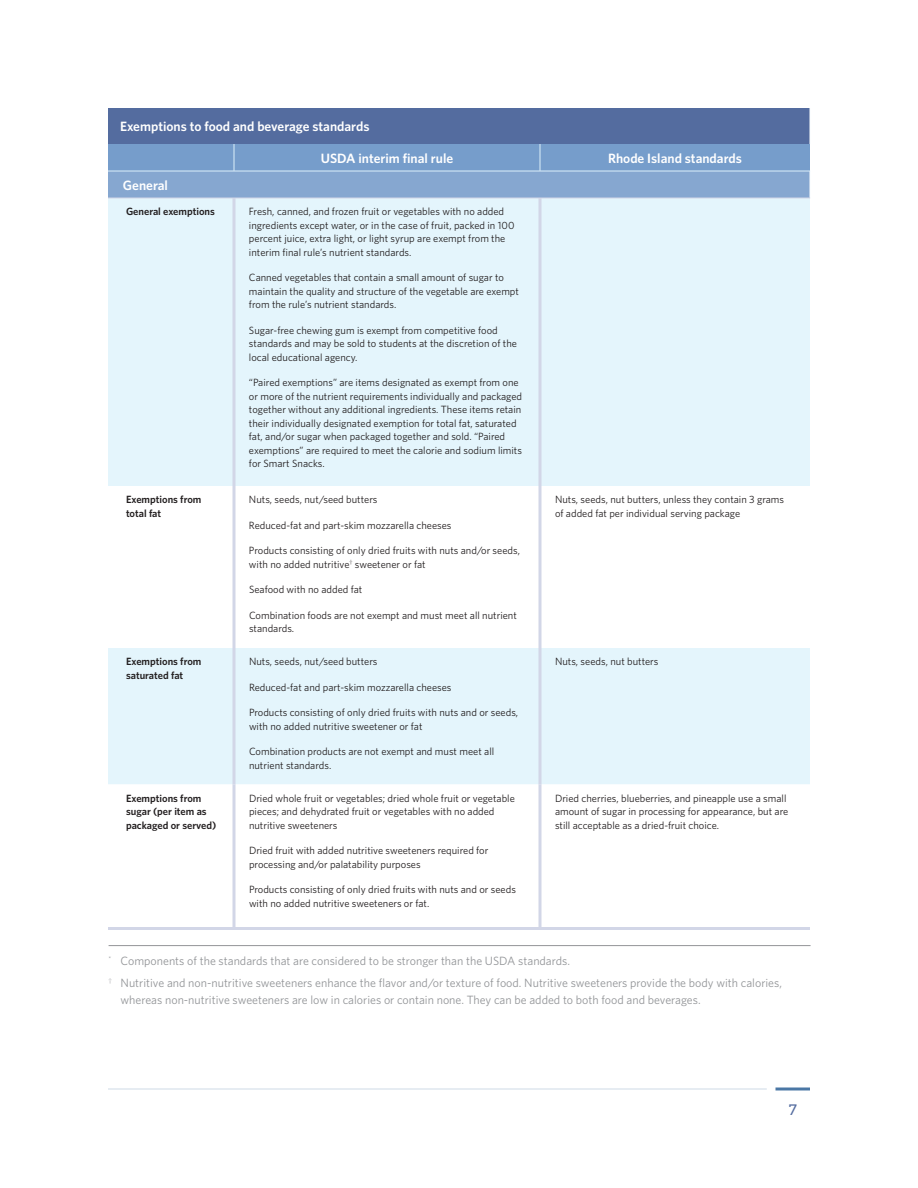
<style>
.page{position:relative;width:918px;height:1188px;background:#fff}
.page>*{position:absolute;margin:0;border:0;box-sizing:border-box;transform-origin:0 0}
.t1{font:15px "Museo Slab 500";color:#546c9f}
.t2{font:600 13.5px "Whitney";color:#fff}
.t3{font:12px/22.5px "Whitney";color:#939598}
.t4{font:10.5px/13.5px "Whitney";color:#231f20}
.t5{font:600 10.5px/13.5px "Whitney";color:#231f20}
</style>
<div class="page">
<hr style="left:108px;top:1088px;width:659px;height:2px;background:#1f568f">
<hr style="left:776px;top:1088px;width:34px;height:2px;background:#1f568f">
<div style="left:108px;top:108px;width:702px;height:36px;background:#546c9f"></div>
<div style="left:108px;top:199px;width:702px;height:287px;background:#e4f5fc"></div>
<div style="left:108px;top:648px;width:702px;height:136px;background:#e4f5fc"></div>
<hr style="left:232px;top:198px;width:4px;height:288px;background:#d6ddec">
<hr style="left:232px;top:486px;width:4px;height:162px;background:#dde0ec">
<hr style="left:232px;top:648px;width:4px;height:136px;background:#d6ddec">
<svg style="left:232px;top:784px;width:4px;height:143px"></svg>
<hr style="left:538px;top:198px;width:4px;height:288px;background:#d6ddec">
<hr style="left:538px;top:486px;width:4px;height:162px;background:#dde0ec">
<hr style="left:538px;top:648px;width:4px;height:136px;background:#d6ddec">
<svg style="left:538px;top:784px;width:4px;height:143px"></svg>
<hr style="left:810px;top:108px;width:1px;height:36px;background:#f8fcfe">
<hr style="left:108px;top:198px;width:126px;height:1px;background:#d2d6e7">
<svg style="left:108px;top:144px;width:702px;height:54px;background:#81a4ce"></svg>
<hr style="left:234px;top:198px;width:306px;height:1px;background:#d2d6e7">
<hr style="left:540px;top:198px;width:270px;height:1px;background:#d2d6e7">
<hr style="left:108px;top:927px;width:126px;height:3px;background:#d2d6e7">
<hr style="left:234px;top:927px;width:306px;height:3px;background:#d2d6e7">
<hr style="left:540px;top:927px;width:270px;height:3px;background:#d2d6e7">
<hr style="left:109px;top:945px;width:702px;height:1px;background:#939598">
<p class="t2" style="left:120px;top:118px;width:251px">Exemptions to food and beverage standards</p>
<p class="t2" style="left:321px;top:149px;width:134px">USDA interim final rule</p>
<p class="t2" style="left:608px;top:149px;width:135px">Rhode Island standards</p>
<p class="t2" style="left:123px;top:176px;width:46px">General</p>
<p class="t5" style="left:126px;top:205px;width:90px">General exemptions</p>
<p class="t4" style="left:249px;top:205px;width:267px">Fresh, canned, and frozen fruit or vegetables with no added ingredients except water, or in the case of fruit, packed in 100 percent juice, extra light, or light syrup are exempt from the interim final rule’s nutrient standards.</p>
<p class="t4" style="left:249px;top:271px;width:272px">Canned vegetables that contain a small amount of sugar to maintain the quality and structure of the vegetable are exempt from the rule’s nutrient standards.</p>
<p class="t4" style="left:249px;top:323px;width:269px">Sugar-free chewing gum is exempt from competitive food standards and may be sold to students at the discretion of the local educational agency.</p>
<p class="t4" style="left:249px;top:376px;width:275px">“Paired exemptions” are items designated as exempt from one or more of the nutrient requirements individually and packaged together without any additional ingredients. These items retain their individually designated exemption for total fat, saturated fat, and/or sugar when packaged together and sold. “Paired exemptions” are required to meet the calorie and sodium limits for Smart Snacks.</p>
<p class="t5" style="left:126px;top:493px;width:77px">Exemptions from total fat</p>
<p class="t4" style="left:249px;top:493px;width:130px">Nuts, seeds, nut/seed butters</p>
<p class="t4" style="left:249px;top:518px;width:204px">Reduced-fat and part-skim mozzarella cheeses</p>
<p class="t4" style="left:249px;top:544px;width:273px">Products consisting of only dried fruits with nuts and/or seeds, with no added nutritive<sup>†</sup> sweetener or fat</p>
<p class="t4" style="left:249px;top:583px;width:115px">Seafood with no added fat</p>
<p class="t4" style="left:249px;top:608px;width:269px">Combination foods are not exempt and must meet all nutrient standards.</p>
<p class="t4" style="left:555px;top:493px;width:231px">Nuts, seeds, nut butters, unless they contain 3 grams of added fat per individual serving package</p>
<p class="t5" style="left:126px;top:655px;width:77px">Exemptions from saturated fat</p>
<p class="t4" style="left:249px;top:655px;width:130px">Nuts, seeds, nut/seed butters</p>
<p class="t4" style="left:249px;top:680px;width:204px">Reduced-fat and part-skim mozzarella cheeses</p>
<p class="t4" style="left:249px;top:706px;width:271px">Products consisting of only dried fruits with nuts and or seeds, with no added nutritive sweetener or fat</p>
<p class="t4" style="left:249px;top:745px;width:247px">Combination products are not exempt and must meet all nutrient standards.</p>
<p class="t5" style="left:126px;top:791px;width:92px">Exemptions from sugar (per item as packaged or served)</p>
<p class="t4" style="left:249px;top:791px;width:267px">Dried whole fruit or vegetables; dried whole fruit or vegetable pieces; and dehydrated fruit or vegetables with no added nutritive sweeteners</p>
<p class="t4" style="left:249px;top:844px;width:241px">Dried fruit with added nutritive sweeteners required for processing and/or palatability purposes</p>
<p class="t4" style="left:249px;top:883px;width:268px">Products consisting of only dried fruits with nuts and or seeds with no added nutritive sweeteners or fat.</p>
<p class="t4" style="left:555px;top:655px;width:105px">Nuts, seeds, nut butters</p>
<p class="t4" style="left:555px;top:791px;width:235px">Dried cherries, blueberries, and pineapple use a small amount of sugar in processing for appearance, but are still acceptable as a dried-fruit choice.</p>
<p class="t3" style="left:109px;top:949px;width:675px"><sup>*</sup> Components of the standards that are considered to be stronger than the USDA standards.<br><sup>†</sup> Nutritive and non-nutritive sweeteners enhance the flavor and/or texture of food. Nutritive sweeteners provide the body with calories,</p>
<p class="t3" style="left:121px;top:988px;width:582px">whereas non-nutritive sweeteners are low in calories or contain none. They can be added to both food and beverages.</p>
<h1 class="t1" style="left:789px;top:1101px;width:10px">7</h1>
</div>
